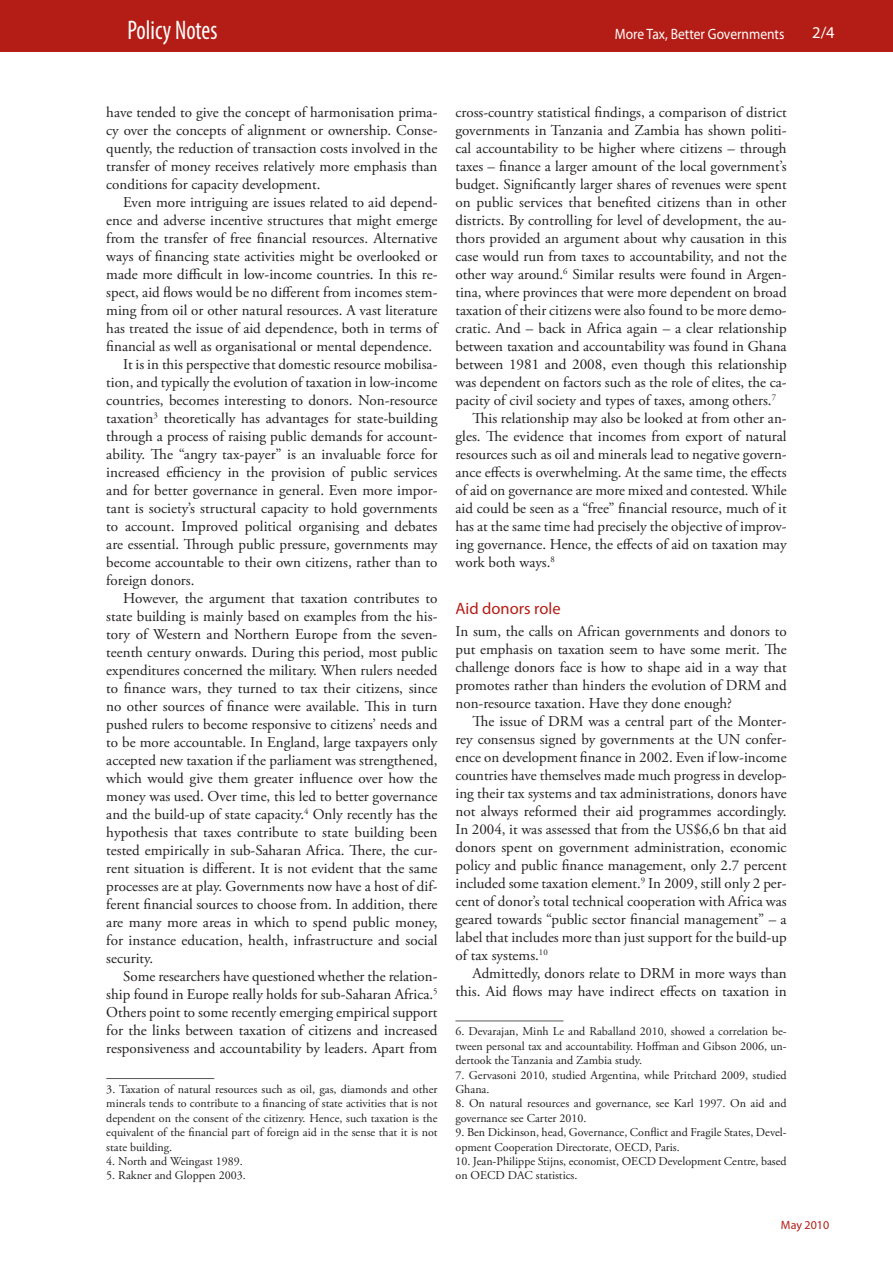
<style>
.page{position:relative;width:893px;height:1263px;background:#fff}
.page>*{position:absolute;margin:0;border:0;box-sizing:border-box;transform-origin:0 0}
.t1{font:condensed 27px "Myriad Pro";color:#fff;scale:.9 1}
.r1{font:16.5px "Myriad Pro";color:#b41d15}
.r2{font:16.5px "Myriad Pro";color:#fff}
.b1{font:15px/18px "Adobe Garamond Pro";color:#231f20;text-align:justify}
.Fotnotstext{font:15px/18px "Adobe Garamond Pro";color:#231f20;text-align:justify}
.b{font:15px/18px "Adobe Garamond Pro";color:#231f20;text-align:justify}
.t2{font:15px "Myriad Pro";color:#fff;scale:.9 1}
.Fotnotstext-2{font:12px/14.4px "Adobe Garamond Pro";color:#231f20}
.b1-2{font:12px "Myriad Pro";color:#b41d15}
</style>
<div class="page">
<div style="left:0;top:0;width:893px;height:51px;background:#b41d15"></div>
<hr style="left:106px;top:1078px;width:108px;height:1px;background:#57585a">
<hr style="left:455px;top:1020px;width:108px;height:1px;background:#57585a">
<p class="t1" style="left:128px;top:13px;width:101px">Policy Notes</p>
<p class="t2" style="left:615px;top:25px;width:190px">More Tax, Better Governments</p>
<p class="Fotnotstext" style="left:106px;top:104px;width:333px">have tended to give the concept of harmonisation prima&shy;cy over the concepts of alignment or ownership. Conse&shy;quently, the reduction of transaction costs involved in the transfer of money receives relatively more emphasis than conditions for capacity development.</p>
<p class="b1" style="left:106px;top:194px;width:333px;text-indent:17px">Even more intriguing are issues related to aid depend&shy;ence and adverse incentive structures that might emerge from the transfer of free financial resources. Alternative ways of financing state activities might be overlooked or made more difficult in low-income countries. In this re&shy;spect, aid flows would be no different from incomes stem&shy;ming from oil or other natural resources. A vast literature has treated the issue of aid dependence, both in terms of financial as well as organisational or mental dependence.</p>
<p class="b1" style="left:106px;top:356px;width:333px;text-indent:17px">It is in this perspective that domestic resource mobilisa&shy;tion, and typically the evolution of taxation in low-income countries, becomes interesting to donors. Non-resource taxation<sup>3</sup> theoretically has advantages for state-building through a process of raising public demands for account&shy;ability. The “angry tax-payer” is an invaluable force for increased efficiency in the provision of public services and for better governance in general. Even more impor&shy;tant is society’s structural capacity to hold governments to account. Improved political organising and debates are essential. Through public pressure, governments may become accountable to their own citizens, rather than to foreign donors.</p>
<p class="b1" style="left:106px;top:590px;width:333px;text-indent:17px">However, the argument that taxation contributes to state building is mainly based on examples from the his&shy;tory of Western and Northern Europe from the seven&shy;teenth century onwards. During this period, most public expenditures concerned the military. When rulers needed to finance wars, they turned to tax their citizens, since no other sources of finance were available. This in turn pushed rulers to become responsive to citizens’ needs and to be more accountable. In England, large taxpayers only accepted new taxation if the parliament was strengthened, which would give them greater influence over how the money was used. Over time, this led to better governance and the build-up of state capacity.<sup>4</sup> Only recently has the hypothesis that taxes contribute to state building been tested empirically in sub-Saharan Africa. There, the cur&shy;rent situation is different. It is not evident that the same processes are at play. Governments now have a host of dif&shy;ferent financial sources to choose from. In addition, there are many more areas in which to spend public money, for instance education, health, infrastructure and social security.</p>
<p class="b1" style="left:106px;top:968px;width:333px;text-indent:17px">Some researchers have questioned whether the relation&shy;ship found in Europe really holds for sub-Saharan Africa.<sup>5<br></sup>Others point to some recently emerging empirical support for the links between taxation of citizens and increased responsiveness and accountability by leaders. Apart from</p>
<p class="Fotnotstext-2" style="left:106px;top:1082px;width:333px;text-align:justify">3. Taxation of natural resources such as oil, gas, diamonds and other minerals tends to contribute to a financing of state activities that is not dependent on the consent of the citizenry. Hence, such taxation is the equivalent of the financial part of foreign aid in the sense that it is not state building.</p>
<p class="Fotnotstext-2" style="left:106px;top:1154px;width:138px">4. North and Weingast 1989.</p>
<p class="Fotnotstext-2" style="left:106px;top:1169px;width:141px">5. Rakner and Gloppen 2003.</p>
<p class="Fotnotstext" style="left:455px;top:104px;width:333px">cross-country statistical findings, a comparison of district governments in Tanzania and Zambia has shown politi&shy;cal accountability to be higher where citizens – through taxes – finance a larger amount of the local government’s budget. Significantly larger shares of revenues were spent on public services that benefited citizens than in other districts. By controlling for level of development, the au&shy;thors provided an argument about why causation in this case would run from taxes to accountability, and not the other way around.<sup>6</sup> Similar results were found in Argen&shy;tina, where provinces that were more dependent on broad taxation of their citizens were also found to be more demo&shy;cratic. And – back in Africa again – a clear relationship between taxation and accountability was found in Ghana between 1981 and 2008, even though this relationship was dependent on factors such as the role of elites, the ca&shy;pacity of civil society and types of taxes, among others.<sup>7</sup></p>
<p class="b1" style="left:455px;top:410px;width:333px;text-indent:17px">This relationship may also be looked at from other an&shy;gles. The evidence that incomes from export of natural resources such as oil and minerals lead to negative govern&shy;ance effects is overwhelming. At the same time, the effects of aid on governance are more mixed and contested. While aid could be seen as a “free” financial resource, much of it has at the same time had precisely the objective of improv&shy;ing governance. Hence, the effects of aid on taxation may work both ways.<sup>8</sup></p>
<p class="r1" style="left:455px;top:598px;width:107px">Aid donors role</p>
<p class="b" style="left:455px;top:623px;width:333px">In sum, the calls on African governments and donors to put emphasis on taxation seem to have some merit. The challenge donors face is how to shape aid in a way that promotes rather than hinders the evolution of DRM and non-resource taxation. Have they done enough?</p>
<p class="b1" style="left:455px;top:713px;width:333px;text-indent:17px">The issue of DRM was a central part of the Monter&shy;rey consensus signed by governments at the UN confer&shy;ence on development finance in 2002. Even if low-income countries have themselves made much progress in develop&shy;ing their tax systems and tax administrations, donors have not always reformed their aid programmes accordingly.<br>In 2004, it was assessed that from the US$6,6 bn that aid donors spent on government administration, economic policy and public finance management, only 2.7 percent included some taxation element.<sup>9</sup> In 2009, still only 2 per&shy;cent of donor’s total technical cooperation with Africa was geared towards “public sector financial management” – a label that includes more than just support for the build-up of tax systems.<sup>10</sup></p>
<p class="b1" style="left:455px;top:965px;width:333px;text-align:right">Admittedly, donors relate to DRM in more ways than this. Aid flows may have indirect effects on taxation in</p>
<p class="Fotnotstext-2" style="left:455px;top:1025px;width:333px;text-align:justify">6. Devarajan, Minh Le and Raballand 2010, showed a correlation be&shy;tween personal tax and accountability. Hoffman and Gibson 2006, un&shy;dertook the Tanzania and Zambia study.</p>
<p class="Fotnotstext-2" style="left:455px;top:1068px;width:333px">7. Gervasoni 2010, studied Argentina, while Pritchard 2009, studied<br>Ghana.</p>
<p class="Fotnotstext-2" style="left:455px;top:1097px;width:333px">8. On natural resources and governance, see Karl 1997. On aid and governance see Carter 2010.</p>
<p class="Fotnotstext-2" style="left:455px;top:1125px;width:333px">9. Ben Dickinson, head, Governance, Conflict and Fragile States, Devel&shy;opment Cooperation Directorate, OECD, Paris.</p>
<p class="Fotnotstext-2" style="left:455px;top:1154px;width:333px">10. Jean-Philippe Stijns, economist, OECD Development Centre, based on OECD DAC statistics.</p>
<p class="r2" style="left:812px;top:22px;width:24px">2/4</p>
<p class="b1-2" style="left:781px;top:1217px;width:50px">May 2010</p>
</div>
